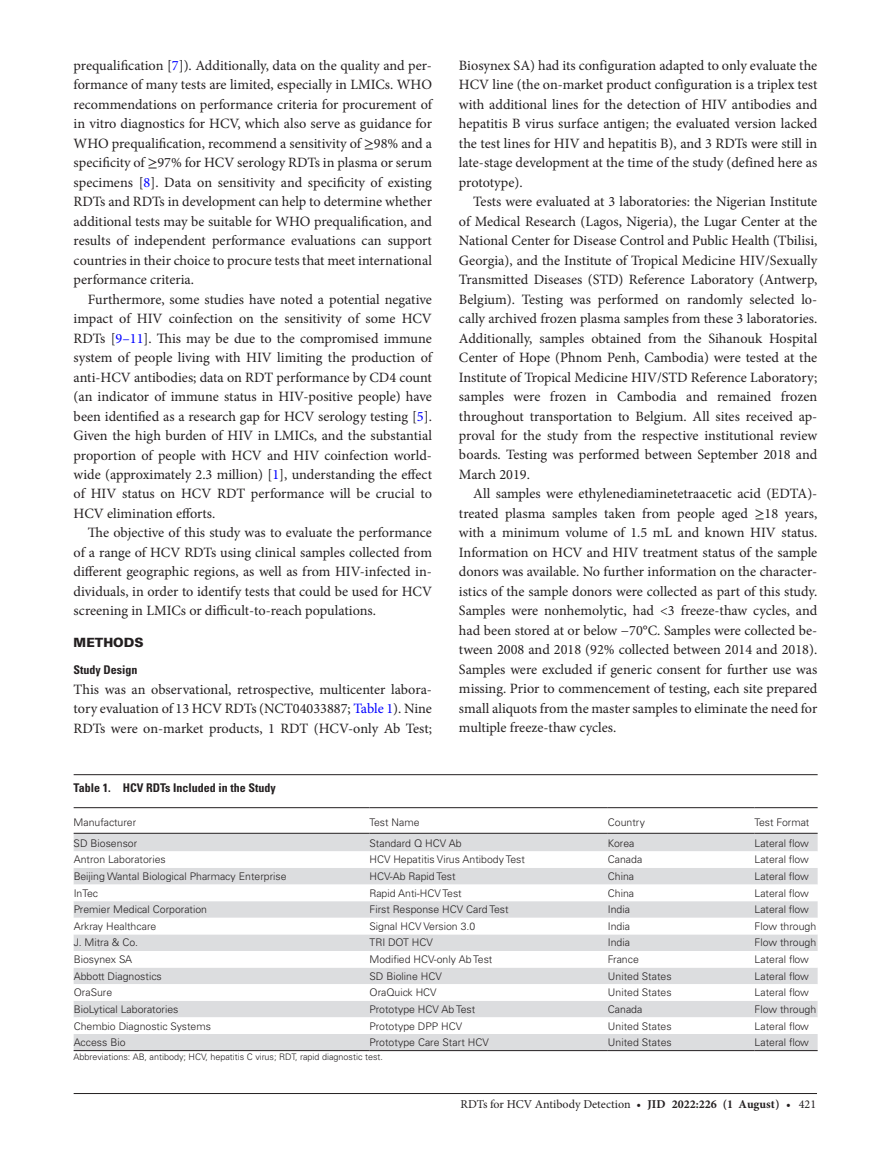
<style>
.page{position:relative;width:891px;height:1174px;background:#fff}
.page>*{position:absolute;margin:0;border:0;box-sizing:border-box;transform-origin:0 0}
.t1{font:14.25px/19.5px "Minion Pro";color:#231f20;text-align:justify}
.t2{font:900 12.75px "Univers LT Std";color:#231f20}
.t3{font:12px "Minion Pro";color:#231f20}
.t4{font:700 condensed 12px "Univers LT Std";color:#231f20}
.t5{font:300 10.5px "Univers LT Std";color:#231f20}
.t6{font:300 9px "Univers LT Std";color:#231f20}
.s1{color:#00f}
.s2{font-family:"STIX General"}
.s3{font-weight:700}
</style>
<div class="page">
<hr style="left:74px;top:1093px;width:743px;height:1px;background:#231f20">
<hr style="left:74px;top:774px;width:744px;height:1px;background:#231f20">
<svg style="left:74px;top:808px;width:744px;height:25px"></svg>
<div style="left:74px;top:834px;width:744px;height:216px;background:#dcdddf"></div>
<svg style="left:74px;top:851px;width:744px;height:183px"></svg>
<hr style="left:74px;top:807px;width:295px;height:1px;background:#231f20">
<hr style="left:369px;top:807px;width:239px;height:1px;background:#231f20">
<hr style="left:608px;top:807px;width:147px;height:1px;background:#231f20">
<hr style="left:755px;top:807px;width:63px;height:1px;background:#231f20">
<hr style="left:74px;top:1050px;width:295px;height:1px;background:#231f20">
<hr style="left:369px;top:1050px;width:239px;height:1px;background:#231f20">
<hr style="left:608px;top:1050px;width:147px;height:1px;background:#231f20">
<hr style="left:755px;top:1050px;width:63px;height:1px;background:#231f20">
<hr style="left:74px;top:833px;width:295px;height:1px;background:#231f20">
<hr style="left:369px;top:833px;width:239px;height:1px;background:#231f20">
<hr style="left:608px;top:833px;width:147px;height:1px;background:#231f20">
<hr style="left:755px;top:833px;width:63px;height:1px;background:#231f20">
<p class="t1" style="left:74px;top:55px;width:360px">prequalification [<span class="s1">7</span>]). Additionally, data on the quality and per&shy;formance of many tests are limited, especially in LMICs. WHO recommendations on performance criteria for procurement of in vitro diagnostics for HCV, which also serve as guidance for WHO prequalification, recommend a sensitivity of <span class="s2">≥</span>98% and a specificity of <span class="s2">≥</span>97% for HCV serology RDTs in plasma or serum specimens [<span class="s1">8</span>]. Data on sensitivity and specificity of existing RDTs and RDTs in development can help to determine whether additional tests may be suitable for WHO prequalification, and results of independent performance evaluations can support countries in their choice to procure tests that meet international performance criteria.</p>
<p class="t1" style="left:74px;top:289px;width:360px;text-indent:14px">Furthermore, some studies have noted a potential negative impact of HIV coinfection on the sensitivity of some HCV RDTs [<span class="s1">9–11</span>]. This may be due to the compromised immune system of people living with HIV limiting the production of anti-HCV antibodies; data on RDT performance by CD4 count (an indicator of immune status in HIV-positive people) have been identified as a research gap for HCV serology testing [<span class="s1">5</span>].<br>Given the high burden of HIV in LMICs, and the substantial proportion of people with HCV and HIV coinfection world&shy;wide (approximately 2.3 million) [<span class="s1">1</span>], understanding the effect of HIV status on HCV RDT performance will be crucial to HCV elimination efforts.</p>
<p class="t1" style="left:74px;top:523px;width:360px;text-indent:14px">The objective of this study was to evaluate the performance of a range of HCV RDTs using clinical samples collected from different geographic regions, as well as from HIV-infected in&shy;dividuals, in order to identify tests that could be used for HCV screening in LMICs or difficult-to-reach populations.</p>
<p class="t2" style="left:74px;top:635px;width:72px">METHODS</p>
<p class="t4" style="left:74px;top:662px;width:65px">Study Design</p>
<p class="t1" style="left:74px;top:679px;width:360px">This was an observational, retrospective, multicenter labora&shy;tory evaluation of 13 HCV RDTs (NCT04033887; <span class="s1">Table 1</span>). Nine RDTs were on-market products, 1 RDT (HCV-only Ab Test;</p>
<p class="t1" style="left:459px;top:55px;width:360px">Biosynex SA) had its configuration adapted to only evaluate the HCV line (the on-market product configuration is a triplex test with additional lines for the detection of HIV antibodies and hepatitis B virus surface antigen; the evaluated version lacked the test lines for HIV and hepatitis B), and 3 RDTs were still in late-stage development at the time of the study (defined here as prototype).</p>
<p class="t1" style="left:459px;top:192px;width:360px;text-indent:14px">Tests were evaluated at 3 laboratories: the Nigerian Institute of Medical Research (Lagos, Nigeria), the Lugar Center at the National Center for Disease Control and Public Health (Tbilisi, Georgia), and the Institute of Tropical Medicine HIV/Sexually Transmitted Diseases (STD) Reference Laboratory (Antwerp, Belgium). Testing was performed on randomly selected lo&shy;cally archived frozen plasma samples from these 3 laboratories.<br>Additionally, samples obtained from the Sihanouk Hospital Center of Hope (Phnom Penh, Cambodia) were tested at the Institute of Tropical Medicine HIV/STD Reference Laboratory; samples were frozen in Cambodia and remained frozen throughout transportation to Belgium. All sites received ap&shy;proval for the study from the respective institutional review boards. Testing was performed between September 2018 and March 2019.</p>
<p class="t1" style="left:459px;top:484px;width:360px;text-indent:14px">All samples were ethylenediaminetetraacetic acid (EDTA)- treated plasma samples taken from people aged <span class="s2">≥</span>18 years, with a minimum volume of 1.5 mL and known HIV status.<br>Information on HCV and HIV treatment status of the sample donors was available. No further information on the character&shy;istics of the sample donors were collected as part of this study.<br>Samples were nonhemolytic, had &lt;3 freeze-thaw cycles, and had been stored at or below −70°C. Samples were collected be&shy;tween 2008 and 2018 (92% collected between 2014 and 2018).<br>Samples were excluded if generic consent for further use was missing. Prior to commencement of testing, each site prepared small aliquots from the master samples to eliminate the need for multiple freeze-thaw cycles.</p>
<p class="t4" style="left:74px;top:780px;width:204px">Table 1. HCV RDTs Included in the Study</p>
<p class="t5" style="left:74px;top:816px;width:64px">Manufacturer</p>
<p class="t5" style="left:369px;top:816px;width:52px">Test Name</p>
<p class="t5" style="left:608px;top:816px;width:39px">Country</p>
<p class="t5" style="left:755px;top:816px;width:56px">Test Format</p>
<p class="t5" style="left:74px;top:837px;width:65px">SD Biosensor</p>
<p class="t5" style="left:369px;top:837px;width:94px">Standard Q HCV Ab</p>
<p class="t5" style="left:608px;top:837px;width:28px">Korea</p>
<p class="t5" style="left:755px;top:837px;width:56px">Lateral flow</p>
<p class="t5" style="left:74px;top:853px;width:94px">Antron Laboratories</p>
<p class="t5" style="left:369px;top:853px;width:157px">HCV Hepatitis Virus Antibody Test</p>
<p class="t5" style="left:608px;top:853px;width:36px">Canada</p>
<p class="t5" style="left:755px;top:853px;width:56px">Lateral flow</p>
<p class="t5" style="left:74px;top:870px;width:214px">Beijing Wantal Biological Pharmacy Enterprise</p>
<p class="t5" style="left:369px;top:870px;width:88px">HCV-Ab Rapid Test</p>
<p class="t5" style="left:608px;top:870px;width:28px">China</p>
<p class="t5" style="left:755px;top:870px;width:56px">Lateral flow</p>
<p class="t5" style="left:74px;top:887px;width:26px">InTec</p>
<p class="t5" style="left:369px;top:887px;width:94px">Rapid Anti-HCV Test</p>
<p class="t5" style="left:608px;top:887px;width:28px">China</p>
<p class="t5" style="left:755px;top:887px;width:56px">Lateral flow</p>
<p class="t5" style="left:74px;top:903px;width:135px">Premier Medical Corporation</p>
<p class="t5" style="left:369px;top:903px;width:141px">First Response HCV Card Test</p>
<p class="t5" style="left:608px;top:903px;width:24px">India</p>
<p class="t5" style="left:755px;top:903px;width:56px">Lateral flow</p>
<p class="t5" style="left:74px;top:920px;width:84px">Arkray Healthcare</p>
<p class="t5" style="left:370px;top:920px;width:107px">Signal HCV Version 3.0</p>
<p class="t5" style="left:608px;top:920px;width:24px">India</p>
<p class="t5" style="left:755px;top:920px;width:63px">Flow through</p>
<p class="t5" style="left:74px;top:936px;width:66px">J. Mitra &amp; Co.</p>
<p class="t5" style="left:370px;top:936px;width:65px">TRI DOT HCV</p>
<p class="t5" style="left:608px;top:936px;width:24px">India</p>
<p class="t5" style="left:755px;top:936px;width:63px">Flow through</p>
<p class="t5" style="left:74px;top:953px;width:60px">Biosynex SA</p>
<p class="t5" style="left:370px;top:953px;width:124px">Modified HCV-only Ab Test</p>
<p class="t5" style="left:608px;top:953px;width:32px">France</p>
<p class="t5" style="left:755px;top:953px;width:56px">Lateral flow</p>
<p class="t5" style="left:74px;top:970px;width:90px">Abbott Diagnostics</p>
<p class="t5" style="left:370px;top:970px;width:74px">SD Bioline HCV</p>
<p class="t5" style="left:608px;top:970px;width:65px">United States</p>
<p class="t5" style="left:755px;top:970px;width:56px">Lateral flow</p>
<p class="t5" style="left:74px;top:986px;width:40px">OraSure</p>
<p class="t5" style="left:370px;top:986px;width:69px">OraQuick HCV</p>
<p class="t5" style="left:608px;top:986px;width:65px">United States</p>
<p class="t5" style="left:755px;top:986px;width:56px">Lateral flow</p>
<p class="t5" style="left:74px;top:1003px;width:106px">BioLytical Laboratories</p>
<p class="t5" style="left:370px;top:1003px;width:107px">Prototype HCV Ab Test</p>
<p class="t5" style="left:608px;top:1003px;width:36px">Canada</p>
<p class="t5" style="left:755px;top:1003px;width:63px">Flow through</p>
<p class="t5" style="left:74px;top:1019px;width:139px">Chembio Diagnostic Systems</p>
<p class="t5" style="left:370px;top:1019px;width:94px">Prototype DPP HCV</p>
<p class="t5" style="left:608px;top:1019px;width:65px">United States</p>
<p class="t5" style="left:755px;top:1019px;width:56px">Lateral flow</p>
<p class="t5" style="left:74px;top:1036px;width:53px">Access Bio</p>
<p class="t5" style="left:370px;top:1036px;width:121px">Prototype Care Start HCV</p>
<p class="t5" style="left:608px;top:1036px;width:65px">United States</p>
<p class="t5" style="left:755px;top:1036px;width:56px">Lateral flow</p>
<p class="t6" style="left:74px;top:1051px;width:311px">Abbreviations: AB, antibody; HCV, hepatitis C virus; RDT, rapid diagnostic test.</p>
<p class="t3" style="left:461px;top:1096px;width:357px">RDTs for HCV Antibody Detection • <span class="s3">JID 2022:226 (1 August)</span> • 421</p>
</div>
